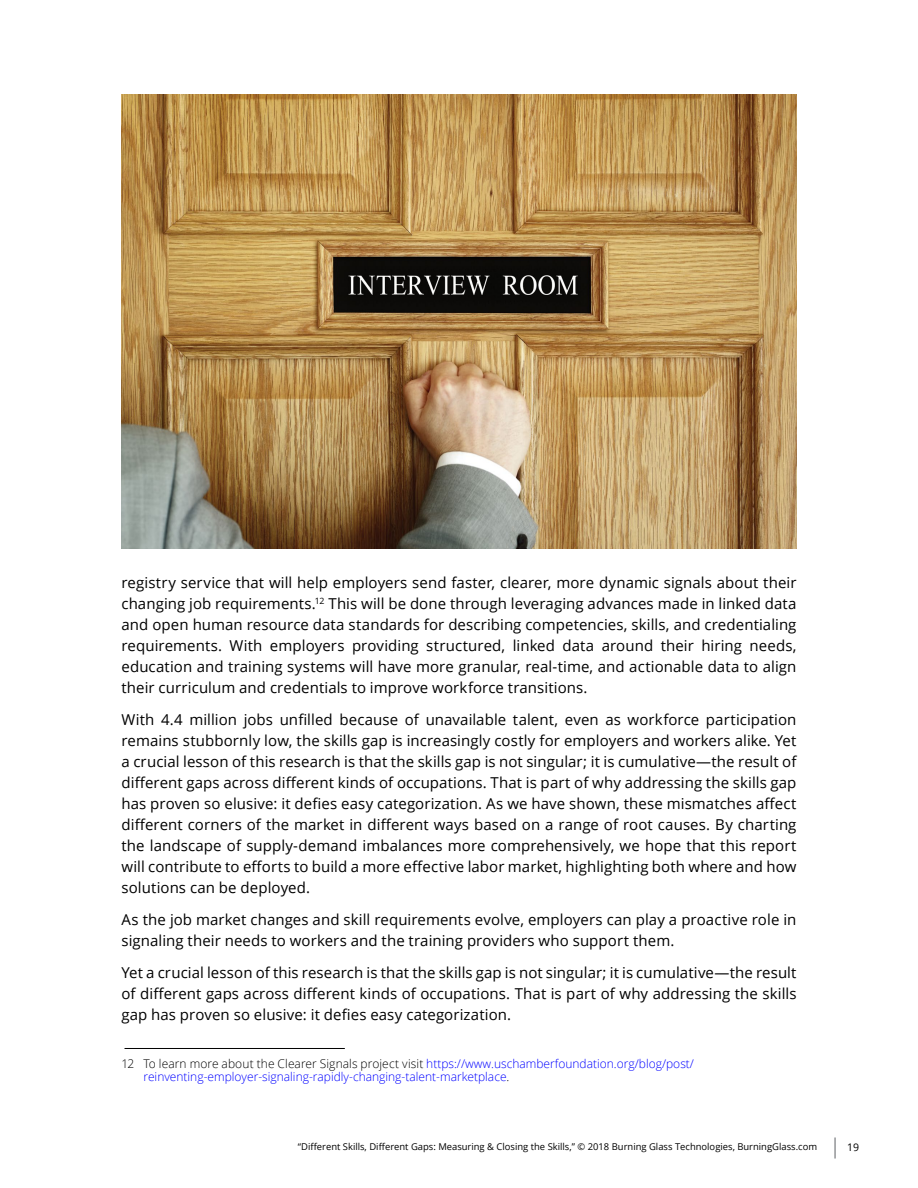
<style>
.page{position:relative;width:918px;height:1188px;background:#fff}
.page>*{position:absolute;margin:0;border:0;box-sizing:border-box;transform-origin:0 0}
.t1{font:15px/21px "Open Sans";letter-spacing:.005em;color:#000;text-align:justify}
.t2{font:300 12px/13.5px "Open Sans";color:#00f}
.t3{font:10.5px "Open Sans";color:#000}
.t4{font:9.45px "Open Sans";color:#000}
.s1{color:#000}
</style>
<div class="page">
<hr style="left:834px;top:1137px;width:2px;height:22px;background:#939598">
<hr style="left:125px;top:1048px;width:220px;height:1px;background:#000">
<img style="left:122px;top:94px;width:674px;height:455px">
<p class="t1" style="left:122px;top:572px;width:677px">registry service that will help employers send faster, clearer, more dynamic signals about their changing job requirements.<sup>12</sup> This will be done through leveraging advances made in linked data and open human resource data standards for describing competencies, skills, and credentialing requirements. With employers providing structured, linked data around their hiring needs, education and training systems will have more granular, real-time, and actionable data to align their curriculum and credentials to improve workforce transitions.</p>
<p class="t1" style="left:122px;top:709px;width:677px">With 4.4 million jobs unfilled because of unavailable talent, even as workforce participation remains stubbornly low, the skills gap is increasingly costly for employers and workers alike. Yet a crucial lesson of this research is that the skills gap is not singular; it is cumulative—the result of different gaps across different kinds of occupations. That is part of why addressing the skills gap has proven so elusive: it defies easy categorization. As we have shown, these mismatches affect different corners of the market in different ways based on a range of root causes. By charting the landscape of supply-demand imbalances more comprehensively, we hope that this report will contribute to efforts to build a more effective labor market, highlighting both where and how solutions can be deployed.</p>
<p class="t1" style="left:122px;top:908px;width:677px">As the job market changes and skill requirements evolve, employers can play a proactive role in signaling their needs to workers and the training providers who support them.</p>
<p class="t1" style="left:122px;top:961px;width:677px">Yet a crucial lesson of this research is that the skills gap is not singular; it is cumulative—the result of different gaps across different kinds of occupations. That is part of why addressing the skills gap has proven so elusive: it defies easy categorization.</p>
<p class="t2" style="left:143px;top:1056px;width:552px;text-indent:-22px"><span class="s1">12 To learn more about the Clearer Signals project visit</span> https://www.uschamberfoundation.org/blog/post/ reinventing-employer-signaling-rapidly-changing-talent-marketplace<span class="s1">.</span></p>
<p class="t4" style="left:298px;top:1140px;width:521px">“Different Skills, Different Gaps: Measuring &amp; Closing the Skills,” © 2018 Burning Glass Technologies, BurningGlass.com</p>
<p class="t3" style="left:847px;top:1140px;width:14px">19</p>
</div>
